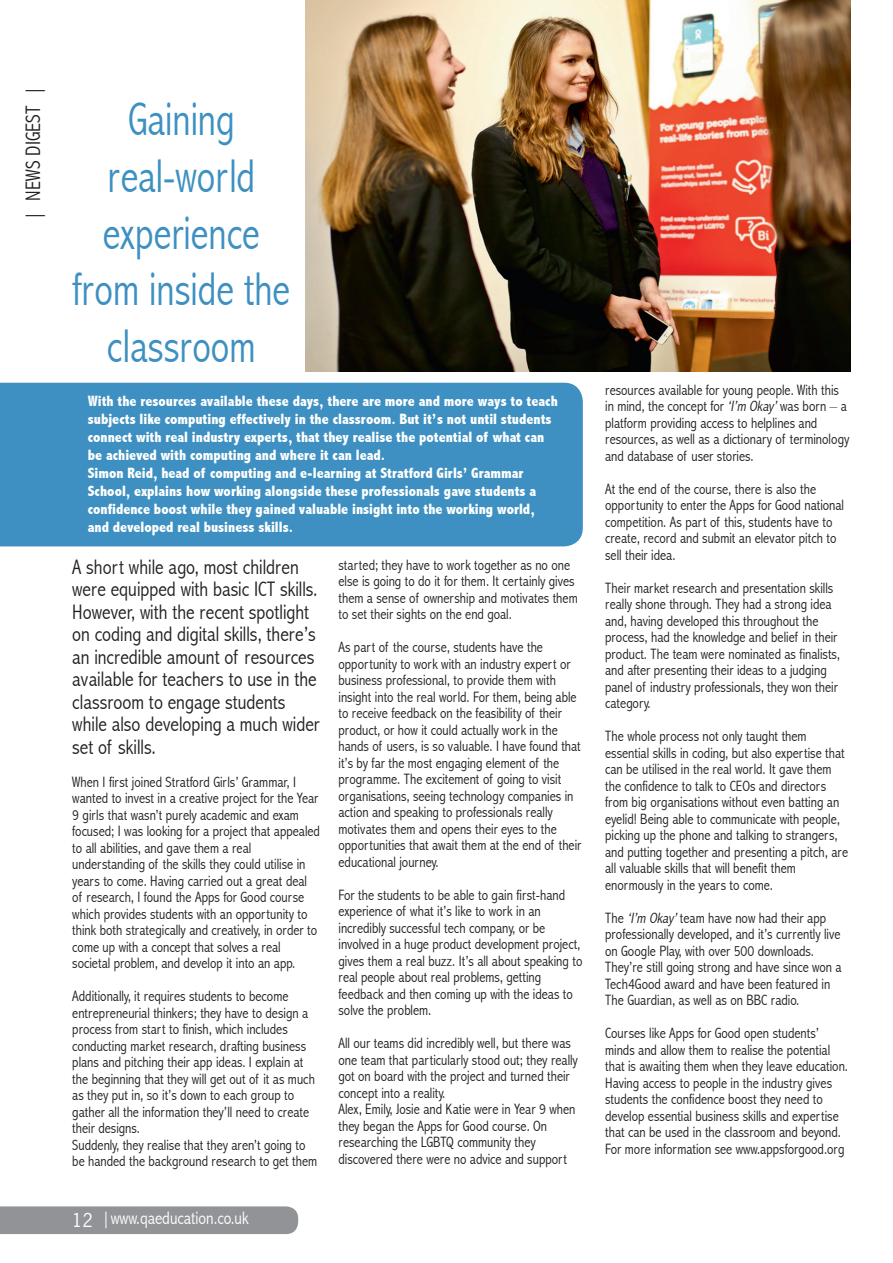
<style>
.page{position:relative;width:893px;height:1263px;background:#fff}
.page>*{position:absolute;margin:0;border:0;box-sizing:border-box;transform-origin:0 0}
.QA_head{font:300 condensed 47.4px/56.8px "Abadi";color:#3d90c1;scale:.92 1}
.QA_intro{font:300 condensed 21px/22.5px "Abadi";color:#231f20}
.t1{font:300 condensed 18px "Abadi";color:#fff}
.QA_body{font:300 condensed 15px/16.5px "Abadi";color:#231f20}
.QA_caption{font:800 condensed 15px/18px "Abadi";color:#fff}
.s1{font-family:"News Gothic";font-weight:400;font-stretch:normal}
.s2{font-style:italic}
</style>
<div class="page">
<div style="left:0;top:1206px;width:298px;height:28px;background:#919396"></div>
<div style="left:0;top:383px;width:583px;height:163px;background:#3d90c1"></div>
<img style="left:306px;top:0;width:544px;height:372px">
<h2 class="QA_intro" style="left:22px;top:221px;width:137px;rotate:-90deg">| NEWS DIGEST |</h2>
<p class="QA_head" style="left:128px;top:91px;width:117px">Gaining</p>
<p class="QA_head" style="left:103px;top:147px;width:172px">real-world experience</p>
<p class="QA_head" style="left:73px;top:261px;width:238px;text-align:center">from inside the classroom</p>
<p class="QA_caption" style="left:88px;top:392px;width:472px">With the resources available these days, there are more and more ways to teach subjects like computing effectively in the classroom. But it’s not until students connect with real industry experts, that they realise the potential of what can be achieved with computing and where it can lead.</p>
<p class="QA_caption" style="left:88px;top:464px;width:450px">Simon Reid, head of computing and e-learning at Stratford Girls’ Grammar School, explains how working alongside these professionals gave students a confidence boost while they gained valuable insight into the working world, and developed real business skills.</p>
<p class="QA_intro" style="left:72px;top:555px;width:249px">A short while ago, most children were equipped with basic ICT skills.<br>However, with the recent spotlight on coding and digital skills, there’s an incredible amount of resources available for teachers to use in the classroom to engage students while also developing a much wider set of skills.</p>
<p class="QA_body" style="left:72px;top:773px;width:249px">When I first joined Stratford Girls’ Grammar, I wanted to invest in a creative project for the Year 9 girls that wasn’t purely academic and exam focused; I was looking for a project that appealed to all abilities, and gave them a real understanding of the skills they could utilise in years to come. Having carried out a great deal of research, I found the Apps for Good course which provides students with an opportunity to think both strategically and creatively, in order to come up with a concept that solves a real societal problem, and develop it into an app.</p>
<p class="QA_body" style="left:72px;top:988px;width:244px">Additionally, it requires students to become entrepreneurial thinkers; they have to design a process from start to finish, which includes conducting market research, drafting business plans and pitching their app ideas. I explain at the beginning that they will get out of it as much as they put in, so it’s down to each group to gather all the information they’ll need to create their designs.</p>
<p class="QA_body" style="left:72px;top:1136px;width:247px">Suddenly, they realise that they aren’t going to be handed the background research to get them</p>
<p class="t1" style="left:72px;top:1208px;width:178px"><span class="s1">12</span> |www.qaeducation.co.uk</p>
<p class="QA_body" style="left:338px;top:556px;width:241px">started; they have to work together as no one else is going to do it for them. It certainly gives them a sense of ownership and motivates them to set their sights on the end goal.</p>
<p class="QA_body" style="left:338px;top:639px;width:244px">As part of the course, students have the opportunity to work with an industry expert or business professional, to provide them with insight into the real world. For them, being able to receive feedback on the feasibility of their product, or how it could actually work in the hands of users, is so valuable. I have found that it’s by far the most engaging element of the programme. The excitement of going to visit organisations, seeing technology companies in action and speaking to professionals really motivates them and opens their eyes to the opportunities that await them at the end of their educational journey.</p>
<p class="QA_body" style="left:338px;top:886px;width:245px">For the students to be able to gain first-hand experience of what it’s like to work in an incredibly successful tech company, or be involved in a huge product development project, gives them a real buzz. It’s all about speaking to real people about real problems, getting feedback and then coming up with the ideas to solve the problem.</p>
<p class="QA_body" style="left:338px;top:1035px;width:241px">All our teams did incredibly well, but there was one team that particularly stood out; they really got on board with the project and turned their concept into a reality.</p>
<p class="QA_body" style="left:338px;top:1101px;width:238px">Alex, Emily, Josie and Katie were in Year 9 when they began the Apps for Good course. On researching the LGBTQ community they discovered there were no advice and support</p>
<p class="QA_body" style="left:605px;top:381px;width:246px">resources available for young people. With this in mind, the concept for <span class="s2">‘I’m Okay’</span>was born – a platform providing access to helplines and resources, as well as a dictionary of terminology and database of user stories.</p>
<p class="QA_body" style="left:605px;top:480px;width:240px">At the end of the course, there is also the opportunity to enter the Apps for Good national competition. As part of this, students have to create, record and submit an elevator pitch to sell their idea.</p>
<p class="QA_body" style="left:605px;top:579px;width:236px">Their market research and presentation skills really shone through. They had a strong idea and, having developed this throughout the process, had the knowledge and belief in their product. The team were nominated as finalists, and after presenting their ideas to a judging panel of industry professionals, they won their category.</p>
<p class="QA_body" style="left:605px;top:728px;width:244px">The whole process not only taught them essential skills in coding, but also expertise that can be utilised in the real world. It gave them the confidence to talk to CEOs and directors from big organisations without even batting an eyelid! Being able to communicate with people, picking up the phone and talking to strangers, and putting together and presenting a pitch, are all valuable skills that will benefit them enormously in the years to come.</p>
<p class="QA_body" style="left:605px;top:909px;width:238px">The <span class="s2">‘I’m Okay’</span>team have now had their app professionally developed, and it’s currently live on Google Play, with over 500 downloads.<br>They’re still going strong and have since won a Tech4Good award and have been featured in The Guardian, as well as on BBC radio.</p>
<p class="QA_body" style="left:605px;top:1025px;width:244px">Courses like Apps for Good open students’ minds and allow them to realise the potential that is awaiting them when they leave education.<br>Having access to people in the industry gives students the confidence boost they need to develop essential business skills and expertise that can be used in the classroom and beyond.</p>
<p class="QA_body" style="left:605px;top:1140px;width:241px">For more information see www.appsforgood.org</p>
</div>
